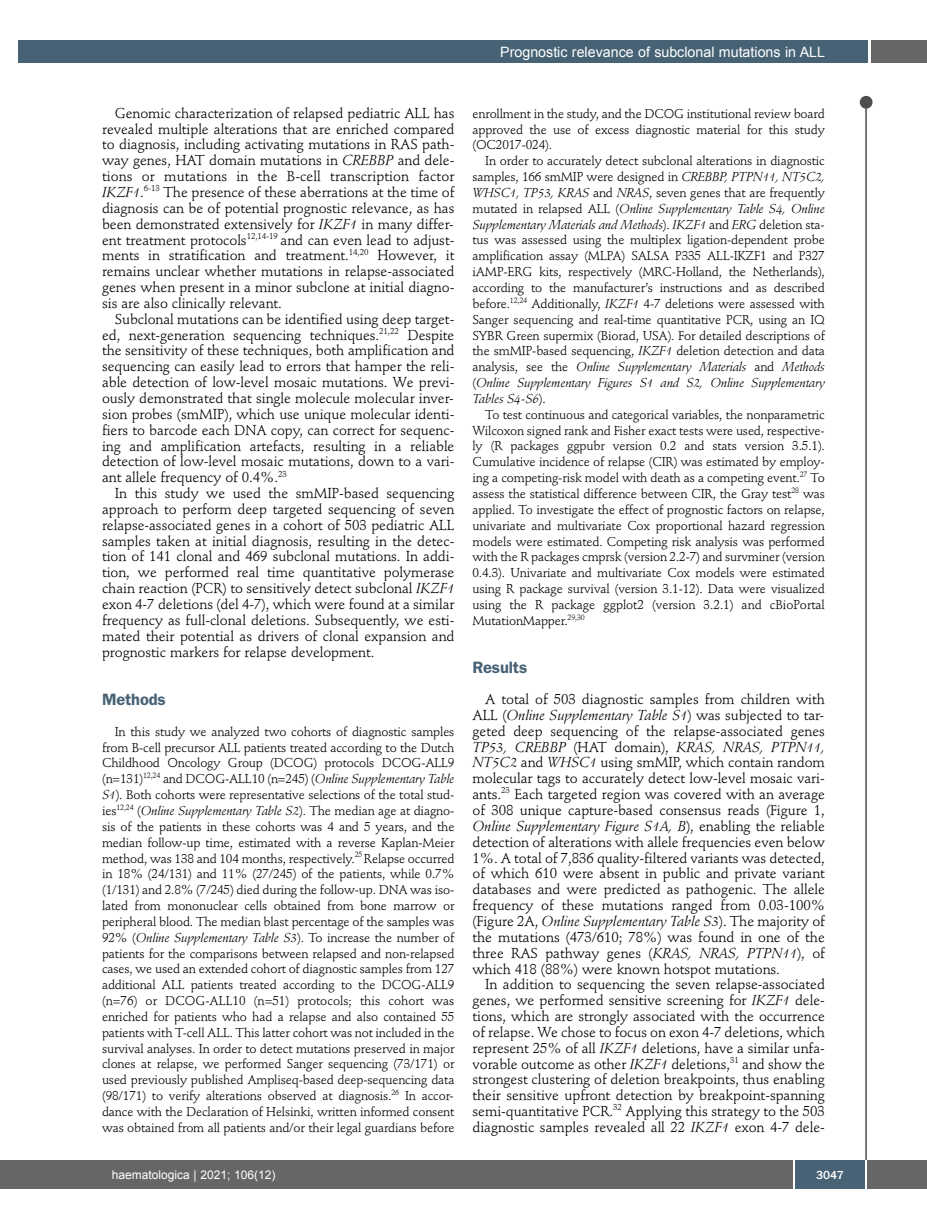
<style>
.page{position:relative;width:927px;height:1225px;background:#fff}
.page>*{position:absolute;margin:0;border:0;box-sizing:border-box;transform-origin:0 0}
.t1{font:600 16.5px "Franklin Gothic";letter-spacing:-.01em;color:#466274}
.t2{font:14.25px/15.9px "Stempel Schneidler";letter-spacing:-.005em;color:#000;text-align:justify}
.t3{font:14.25px "Arial";color:#fff}
.t4{font:12.75px/15.9px "Stempel Schneidler";letter-spacing:-.01em;color:#000;text-align:justify}
.t5{font:12px "Arial";color:#fff}
.t6{font:500 12px "Franklin Gothic";color:#fff}
.s1{font-style:italic}
</style>
<div class="page">
<div style="left:860px;top:96px;width:12px;height:13px;background:#4d4d4d;border-radius:50%"></div>
<hr style="left:865px;top:98px;width:2px;height:1062px;background:#4d4d4d">
<div style="left:871px;top:40px;width:56px;height:22px;background:#666"></div>
<div style="left:18px;top:40px;width:849px;height:22px;background:#466274"></div>
<div style="left:17px;top:1160px;width:910px;height:28px;background:#666"></div>
<div style="left:795px;top:1160px;width:70px;height:28px;background:#466274"></div>
<hr style="left:793px;top:1160px;width:2px;height:28px;background:#fff">
<hr style="left:865px;top:1160px;width:2px;height:28px;background:#fff">
<div style="left:0;top:1160px;width:17px;height:28px;background:#666"></div>
<p class="t3" style="left:500px;top:44px;width:326px">Prognostic relevance of subclonal mutations in ALL</p>
<p class="t2" style="left:102px;top:106px;width:354px;text-indent:13px">Genomic characterization of relapsed pediatric ALL has revealed multiple alterations that are enriched compared to diagnosis, including activating mutations in RAS path&shy;way genes, HAT domain mutations in <span class="s1">CREBBP</span> and dele&shy;tions or mutations in the B-cell transcription factor <span class="s1">IKZF1</span>.<sup>6-13</sup> The presence of these aberrations at the time of diagnosis can be of potential prognostic relevance, as has been demonstrated extensively for <span class="s1">IKZF1</span> in many differ&shy;ent treatment protocols<sup>12,14-19</sup> and can even lead to adjust&shy;ments in stratification and treatment.<sup>14,20</sup> However, it remains unclear whether mutations in relapse-associated genes when present in a minor subclone at initial diagno&shy;sis are also clinically relevant.</p>
<p class="t2" style="left:102px;top:312px;width:354px;text-indent:13px">Subclonal mutations can be identified using deep target&shy;ed, next-generation sequencing techniques.<sup>21,22</sup> Despite the sensitivity of these techniques, both amplification and sequencing can easily lead to errors that hamper the reli&shy;able detection of low-level mosaic mutations. We previ&shy;ously demonstrated that single molecule molecular inver&shy;sion probes (smMIP), which use unique molecular identi&shy;fiers to barcode each DNA copy, can correct for sequenc&shy;ing and amplification artefacts, resulting in a reliable detection of low-level mosaic mutations, down to a vari&shy;ant allele frequency of 0.4%.<sup>23</sup></p>
<p class="t2" style="left:102px;top:487px;width:354px;text-indent:13px">In this study we used the smMIP-based sequencing approach to perform deep targeted sequencing of seven relapse-associated genes in a cohort of 503 pediatric ALL samples taken at initial diagnosis, resulting in the detec&shy;tion of 141 clonal and 469 subclonal mutations. In addi&shy;tion, we performed real time quantitative polymerase chain reaction (PCR) to sensitively detect subclonal <span class="s1">IKZF1 </span>exon 4-7 deletions (del 4-7), which were found at a similar frequency as full-clonal deletions. Subsequently, we esti&shy;mated their potential as drivers of clonal expansion and prognostic markers for relapse development.</p>
<p class="t1" style="left:102px;top:693px;width:65px">Methods</p>
<p class="t4" style="left:102px;top:725px;width:354px;text-indent:13px">In this study we analyzed two cohorts of diagnostic samples from B-cell precursor ALL patients treated according to the Dutch Childhood Oncology Group (DCOG) protocols DCOG-ALL9 (n=131)<sup>12,24</sup> and DCOG-ALL10 (n=245) (<span class="s1">Online Supplementary Table S1</span>). Both cohorts were representative selections of the total stud&shy;ies<sup>12,24</sup> (<span class="s1">Online Supplementary Table S2</span>). The median age at diagno&shy;sis of the patients in these cohorts was 4 and 5 years, and the median follow-up time, estimated with a reverse Kaplan-Meier method, was 138 and 104 months, respectively.<sup>25</sup> Relapse occurred in 18% (24/131) and 11% (27/245) of the patients, while 0.7% (1/131) and 2.8% (7/245) died during the follow-up. DNA was iso&shy;lated from mononuclear cells obtained from bone marrow or peripheral blood. The median blast percentage of the samples was 92% (<span class="s1">Online Supplementary Table S3</span>). To increase the number of patients for the comparisons between relapsed and non-relapsed cases, we used an extended cohort of diagnostic samples from 127 additional ALL patients treated according to the DCOG-ALL9 (n=76) or DCOG-ALL10 (n=51) protocols; this cohort was enriched for patients who had a relapse and also contained 55 patients with T-cell ALL. This latter cohort was not included in the survival analyses. In order to detect mutations preserved in major clones at relapse, we performed Sanger sequencing (73/171) or used previously published Ampliseq-based deep-sequencing data (98/171) to verify alterations observed at diagnosis.<sup>26</sup> In accor&shy;dance with the Declaration of Helsinki, written informed consent was obtained from all patients and/or their legal guardians before</p>
<p class="t4" style="left:472px;top:107px;width:354px">enrollment in the study, and the DCOG institutional review board approved the use of excess diagnostic material for this study (OC2017-024).</p>
<p class="t4" style="left:472px;top:154px;width:354px;text-indent:13px">In order to accurately detect subclonal alterations in diagnostic samples, 166 smMIP were designed in <span class="s1">CREBBP, PTPN11, NT5C2, WHSC1, TP53, KRAS</span> and <span class="s1">NRAS</span>, seven genes that are frequently mutated in relapsed ALL (<span class="s1">Online Supplementary Table S4, Online Supplementary Materials and Methods</span>). <span class="s1">IKZF1</span> and <span class="s1">ERG</span> deletion sta&shy;tus was assessed using the multiplex ligation-dependent probe amplification assay (MLPA) SALSA P335 ALL-IKZF1 and P327 iAMP-ERG kits, respectively (MRC-Holland, the Netherlands), according to the manufacturer’s instructions and as described before.<sup>12,24</sup> Additionally, <span class="s1">IKZF1</span> 4-7 deletions were assessed with Sanger sequencing and real-time quantitative PCR, using an IQ SYBR Green supermix (Biorad, USA). For detailed descriptions of the smMIP-based sequencing, <span class="s1">IKZF1</span> deletion detection and data analysis, see the <span class="s1">Online Supplementary Materials</span> and <span class="s1">Methods </span>(<span class="s1">Online Supplementary Figures S1 and S2, Online Supplementary Tables S4-S6</span>).</p>
<p class="t4" style="left:472px;top:408px;width:354px;text-indent:13px">To test continuous and categorical variables, the nonparametric Wilcoxon signed rank and Fisher exact tests were used, respective&shy;ly (R packages ggpubr version 0.2 and stats version 3.5.1).<br>Cumulative incidence of relapse (CIR) was estimated by employ&shy;ing a competing-risk model with death as a competing event.<sup>27</sup> To assess the statistical difference between CIR, the Gray test<sup>28</sup> was applied. To investigate the effect of prognostic factors on relapse, univariate and multivariate Cox proportional hazard regression models were estimated. Competing risk analysis was performed with the R packages cmprsk (version 2.2-7) and survminer (version 0.4.3). Univariate and multivariate Cox models were estimated using R package survival (version 3.1-12). Data were visualized using the R package ggplot2 (version 3.2.1) and cBioPortal MutationMapper.<sup>29,30</sup></p>
<p class="t1" style="left:472px;top:661px;width:56px">Results</p>
<p class="t2" style="left:472px;top:692px;width:354px;text-indent:13px">A total of 503 diagnostic samples from children with ALL (<span class="s1">Online Supplementary Table S1</span>) was subjected to tar&shy;geted deep sequencing of the relapse-associated genes <span class="s1">TP53, CREBBP</span> (HAT domain), <span class="s1">KRAS, NRAS, PTPN11, NT5C2</span> and <span class="s1">WHSC1</span> using smMIP, which contain random molecular tags to accurately detect low-level mosaic vari&shy;ants.<sup>23</sup> Each targeted region was covered with an average of 308 unique capture-based consensus reads (Figure 1, <span class="s1">Online Supplementary Figure S1A, B</span>), enabling the reliable detection of alterations with allele frequencies even below 1%. A total of 7,836 quality-filtered variants was detected, of which 610 were absent in public and private variant databases and were predicted as pathogenic. The allele frequency of these mutations ranged from 0.03-100% (Figure 2A, <span class="s1">Online Supplementary Table S3</span>). The majority of the mutations (473/610; 78%) was found in one of the three RAS pathway genes (<span class="s1">KRAS, NRAS, PTPN11</span>), of which 418 (88%) were known hotspot mutations.</p>
<p class="t2" style="left:472px;top:978px;width:354px;text-indent:13px">In addition to sequencing the seven relapse-associated genes, we performed sensitive screening for <span class="s1">IKZF1</span> dele&shy;tions, which are strongly associated with the occurrence of relapse. We chose to focus on exon 4-7 deletions, which represent 25% of all <span class="s1">IKZF1</span> deletions, have a similar unfa&shy;vorable outcome as other <span class="s1">IKZF1</span> deletions,<sup>31</sup> and show the strongest clustering of deletion breakpoints, thus enabling their sensitive upfront detection by breakpoint-spanning semi-quantitative PCR.<sup>32</sup> Applying this strategy to the 503 diagnostic samples revealed all 22 <span class="s1">IKZF1</span> exon 4-7 dele-</p>
<p class="t5" style="left:112px;top:1168px;width:165px">haematologica | 2021; 106(12)</p>
<p class="t6" style="left:816px;top:1167px;width:29px">3047</p>
</div>
